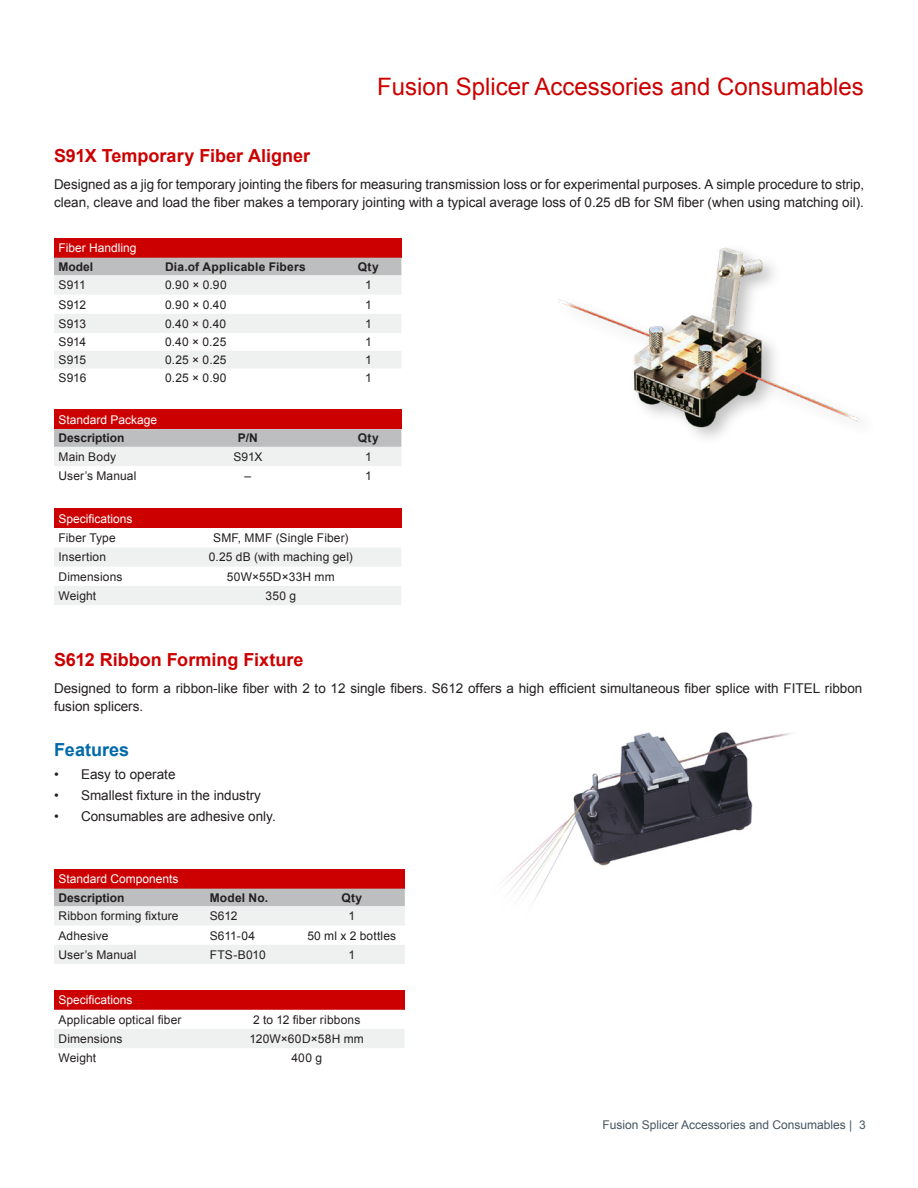
<style>
.page{position:relative;width:918px;height:1188px;background:#fff}
.page>*{position:absolute;margin:0;border:0;box-sizing:border-box;transform-origin:0 0}
.t1{font:24px "Arial";color:#c00}
.t2{font:700 18px "Arial";color:#c00}
.t3{font:700 18px "Arial";color:#006aab}
.t4{font:13.5px/18px "Arial";color:#231f20}
.t5{font:12px "Arial";letter-spacing:.01em;color:#231f20}
.t6{font:12px "Arial";color:#fff}
.t7{font:700 12px "Arial";letter-spacing:.015em;color:#231f20}
.t8{font:12px "Arial";color:#465560}
</style>
<div class="page">
<img style="left:559px;top:247px;width:300px;height:187px">
<div style="left:54px;top:410px;width:347px;height:19px;background:#c00"></div>
<svg style="left:54px;top:429px;width:347px;height:37px"></svg>
<div style="left:54px;top:509px;width:347px;height:19px;background:#c00"></div>
<svg style="left:54px;top:548px;width:347px;height:57px"></svg>
<div style="left:54px;top:238px;width:347px;height:20px;background:#c00"></div>
<svg style="left:54px;top:258px;width:347px;height:110px"></svg>
<img style="left:503px;top:732px;width:289px;height:170px">
<div style="left:54px;top:990px;width:351px;height:20px;background:#c00"></div>
<div style="left:54px;top:1029px;width:351px;height:19px;background:#eff0f0"></div>
<div style="left:54px;top:869px;width:351px;height:20px;background:#c00"></div>
<svg style="left:54px;top:889px;width:351px;height:75px"></svg>
<h1 class="t1" style="left:377px;top:70px;width:488px">Fusion Splicer Accessories and Consumables</h1>
<h2 class="t2" style="left:54px;top:144px;width:258px">S91X Temporary Fiber Aligner</h2>
<p class="t4" style="left:54px;top:175px;width:812px">Designed as a jig for temporary jointing the fibers for measuring transmission loss or for experimental purposes. A simple procedure to strip, clean, cleave and load the fiber makes a temporary jointing with a typical average loss of 0.25 dB for SM fiber (when using matching oil).</p>
<p class="t6" style="left:58px;top:240px;width:80px">Fiber Handling</p>
<p class="t7" style="left:58px;top:259px;width:36px">Model</p>
<p class="t7" style="left:165px;top:259px;width:142px">Dia.of Applicable Fibers</p>
<p class="t7" style="left:358px;top:259px;width:22px">Qty</p>
<p class="t5" style="left:59px;top:277px;width:29px">S911</p>
<p class="t5" style="left:165px;top:277px;width:63px">0.90 × 0.90</p>
<p class="t5" style="left:365px;top:277px;width:8px">1</p>
<p class="t5" style="left:59px;top:297px;width:29px">S912</p>
<p class="t5" style="left:165px;top:297px;width:63px">0.90 × 0.40</p>
<p class="t5" style="left:365px;top:297px;width:8px">1</p>
<p class="t5" style="left:59px;top:316px;width:29px">S913</p>
<p class="t5" style="left:165px;top:316px;width:63px">0.40 × 0.40</p>
<p class="t5" style="left:365px;top:316px;width:8px">1</p>
<p class="t5" style="left:59px;top:334px;width:29px">S914</p>
<p class="t5" style="left:165px;top:334px;width:63px">0.40 × 0.25</p>
<p class="t5" style="left:365px;top:334px;width:8px">1</p>
<p class="t5" style="left:59px;top:352px;width:29px">S915</p>
<p class="t5" style="left:165px;top:352px;width:63px">0.25 × 0.25</p>
<p class="t5" style="left:365px;top:352px;width:8px">1</p>
<p class="t5" style="left:59px;top:370px;width:29px">S916</p>
<p class="t5" style="left:165px;top:370px;width:63px">0.25 × 0.90</p>
<p class="t5" style="left:365px;top:370px;width:8px">1</p>
<p class="t6" style="left:58px;top:412px;width:100px">Standard Package</p>
<p class="t7" style="left:58px;top:430px;width:68px">Description</p>
<p class="t7" style="left:238px;top:430px;width:22px">P/N</p>
<p class="t7" style="left:358px;top:430px;width:22px">Qty</p>
<p class="t5" style="left:58px;top:449px;width:59px">Main Body</p>
<p class="t5" style="left:233px;top:449px;width:31px">S91X</p>
<p class="t5" style="left:365px;top:449px;width:8px">1</p>
<p class="t5" style="left:58px;top:468px;width:79px">User’s Manual</p>
<p class="t5" style="left:245px;top:468px;width:8px">–</p>
<p class="t5" style="left:365px;top:468px;width:8px">1</p>
<p class="t6" style="left:58px;top:511px;width:76px">Specifications</p>
<p class="t5" style="left:58px;top:530px;width:59px">Fiber Type</p>
<p class="t5" style="left:213px;top:530px;width:137px">SMF, MMF (Single Fiber)</p>
<p class="t5" style="left:58px;top:549px;width:49px">Insertion</p>
<p class="t5" style="left:209px;top:549px;width:146px">0.25 dB (with maching gel)</p>
<p class="t5" style="left:58px;top:569px;width:66px">Dimensions</p>
<p class="t5" style="left:227px;top:569px;width:109px">50W×55D×33H mm</p>
<p class="t5" style="left:58px;top:588px;width:39px">Weight</p>
<p class="t5" style="left:266px;top:588px;width:32px">350 g</p>
<h2 class="t2" style="left:54px;top:648px;width:251px">S612 Ribbon Forming Fixture</h2>
<p class="t4" style="left:54px;top:679px;width:810px">Designed to form a ribbon-like fiber with 2 to 12 single fibers. S612 offers a high efficient simultaneous fiber splice with FITEL ribbon fusion splicers.</p>
<h2 class="t3" style="left:54px;top:738px;width:77px">Features</h2>
<p class="t4" style="left:54px;top:765px;width:123px">• Easy to operate</p>
<p class="t4" style="left:54px;top:786px;width:209px">• Smallest fixture in the industry</p>
<p class="t4" style="left:54px;top:807px;width:223px">• Consumables are adhesive only.</p>
<p class="t6" style="left:58px;top:871px;width:122px">Standard Components</p>
<p class="t7" style="left:58px;top:890px;width:68px">Description</p>
<p class="t7" style="left:210px;top:890px;width:60px">Model No.</p>
<p class="t7" style="left:341px;top:890px;width:22px">Qty</p>
<p class="t5" style="left:58px;top:908px;width:122px">Ribbon forming fixture</p>
<p class="t5" style="left:210px;top:908px;width:29px">S612</p>
<p class="t5" style="left:348px;top:908px;width:8px">1</p>
<p class="t5" style="left:59px;top:927px;width:52px">Adhesive</p>
<p class="t5" style="left:210px;top:927px;width:47px">S611-04</p>
<p class="t5" style="left:307px;top:927px;width:90px">50 ml x 2 bottles</p>
<p class="t5" style="left:59px;top:947px;width:79px">User’s Manual</p>
<p class="t5" style="left:210px;top:947px;width:58px">FTS-B010</p>
<p class="t5" style="left:348px;top:947px;width:8px">1</p>
<p class="t6" style="left:58px;top:992px;width:76px">Specifications</p>
<p class="t5" style="left:58px;top:1012px;width:125px">Applicable optical fiber</p>
<p class="t5" style="left:253px;top:1012px;width:109px">2 to 12 fiber ribbons</p>
<p class="t5" style="left:58px;top:1031px;width:66px">Dimensions</p>
<p class="t5" style="left:250px;top:1031px;width:116px">120W×60D×58H mm</p>
<p class="t5" style="left:58px;top:1050px;width:39px">Weight</p>
<p class="t5" style="left:291px;top:1050px;width:32px">400 g</p>
<p class="t8" style="left:603px;top:1117px;width:265px">Fusion Splicer Accessories and Consumables | 3</p>
</div>
